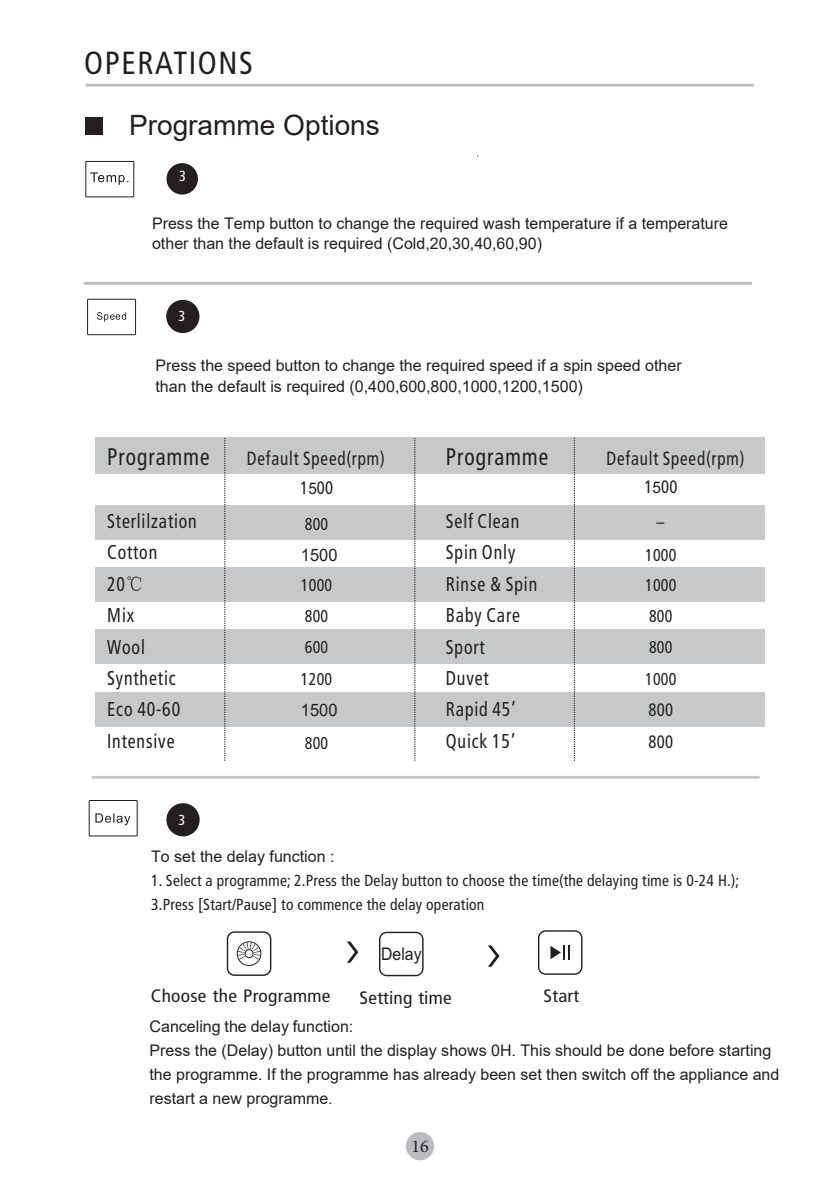
<style>
.page{position:relative;width:840px;height:1191px;background:#fff}
.page>*{position:absolute;margin:0;border:0;box-sizing:border-box;transform-origin:0 0}
.t1{font:condensed 32px "Frutiger";letter-spacing:.035em;color:#231f20}
.t2{font:28px "Arial";color:#231f20}
.t3{font:condensed 24px "Frutiger";letter-spacing:.035em;color:#231f20;scale:.91 1}
.t4{font:condensed 20px/31.4px "Frutiger";letter-spacing:.035em;color:#231f20;scale:.91 1}
.t5{font:condensed 19.2px "Frutiger";letter-spacing:.035em;color:#231f20;scale:.91 1}
.t6{font:condensed 18px "Frutiger";color:#231f20;scale:1.11 1}
.t7{font:condensed 18px "Frutiger";color:#231f20;scale:.96 1}
.t8{font:18px "Minion Pro";color:#231f20}
.t9{font:17.4px "Arial Narrow";color:#231f20;scale:1.11 1}
.t10{font:condensed 17.2px/31px "Frutiger";color:#231f20;scale:.96 1}
.t11{font:17.2px "Arial";color:#231f20;scale:.96 1}
.t12{font:16px/24px "Arial";color:#231f20}
.t13{font:condensed 16px/24px "Frutiger";color:#231f20}
.t14{font:condensed 14.6px "Frutiger";color:#fff}
.s1{font-family:"Sim Sun";font-stretch:normal}
.s2{font-family:"Arial";font-stretch:normal;font-size:16px}
.s3{font-family:"Microsoft Ya Hei";font-stretch:normal}
</style>
<div class="page">
<div style="left:405px;top:1132px;width:29px;height:28px;background:#bcbdc0;border-radius:50%"></div>
<div style="left:86px;top:117px;width:17px;height:17px;background:#231f20"></div>
<hr style="left:86px;top:84px;width:667px;height:3px;background:#bcbdc0">
<div style="left:86px;top:161px;width:48px;height:36px;border:1px solid #231f20"></div>
<svg style="left:90px;top:172px;width:38px;height:13px"></svg>
<div style="left:166px;top:163px;width:32px;height:31px;background:#231f20;border:2px solid #231f20;border-radius:50%"></div>
<hr style="left:84px;top:282px;width:667px;height:3px;background:#bcbdc0">
<div style="left:87px;top:299px;width:49px;height:36px;border:1px solid #231f20"></div>
<svg style="left:97px;top:312px;width:29px;height:10px"></svg>
<div style="left:166px;top:300px;width:33px;height:33px;background:#231f20;border:2px solid #231f20;border-radius:50%"></div>
<hr style="left:92px;top:776px;width:667px;height:2px;background:#c7c8ca">
<div style="left:96px;top:505px;width:668px;height:34px;background:#c7c8ca"></div>
<div style="left:96px;top:630px;width:668px;height:34px;background:#c7c8ca"></div>
<div style="left:96px;top:692px;width:668px;height:34px;background:#c7c8ca"></div>
<div style="left:96px;top:437px;width:668px;height:37px;background:#c7c8ca"></div>
<div style="left:96px;top:567px;width:668px;height:34px;background:#c7c8ca"></div>
<svg style="left:224px;top:438px;width:1px;height:322px"></svg>
<svg style="left:414px;top:438px;width:1px;height:322px"></svg>
<svg style="left:573px;top:438px;width:1px;height:322px"></svg>
<svg style="left:347px;top:941px;width:11px;height:21px"></svg>
<div style="left:537px;top:930px;width:45px;height:44px;border:1px solid #231f20;border-radius:7px"></div>
<svg style="left:550px;top:945px;width:19px;height:14px"></svg>
<svg style="left:488px;top:945px;width:11px;height:21px"></svg>
<div style="left:379px;top:931px;width:44px;height:45px;border:1px solid #231f20;border-radius:7px"></div>
<div style="left:227px;top:931px;width:44px;height:45px;border:1px solid #231f20;border-radius:7px"></div>
<svg style="left:238px;top:943px;width:22px;height:16px"></svg>
<div style="left:245px;top:949px;width:8px;height:8px;border:1px solid #231f20;border-radius:50%"></div>
<div style="left:237px;top:941px;width:24px;height:24px;border:1px solid #231f20;border-radius:50%"></div>
<div style="left:89px;top:800px;width:48px;height:36px;border:1px solid #231f20"></div>
<svg style="left:95px;top:813px;width:35px;height:12px"></svg>
<div style="left:166px;top:803px;width:33px;height:33px;background:#231f20;border:2px solid #231f20;border-radius:50%"></div>
<h1 class="t1" style="left:84px;top:49px;width:170px">OPERATIONS</h1>
<h2 class="t2" style="left:129px;top:106px;width:252px">Programme Options</h2>
<p class="t14" style="left:179px;top:170px;width:8px">3</p>
<p class="t12" style="left:152px;top:212px;width:577px;line-height:20.6px">Press the Temp button to change the required wash temperature if a temperature other than the default is required (Cold,20,30,40,60,90)</p>
<p class="t14" style="left:178px;top:310px;width:8px">3</p>
<p class="t12" style="left:155px;top:355px;width:527px;line-height:21px">Press the speed button to change the required speed if a spin speed other than the default is required (0,400,600,800,1000,1200,1500)</p>
<h3 class="t3" style="left:107px;top:447px;width:114px">Programme</h3>
<p class="t4" style="left:107px;top:507px;width:100px">Sterlilzation<br>Cotton<br>20<span class="s1">℃<br></span>Mix<br>Wool<br>Synthetic<br>Eco 40-60<br>Intensive</p>
<p class="t14" style="left:178px;top:813px;width:8px">3</p>
<p class="t5" style="left:247px;top:450px;width:153px">Default Speed(rpm)</p>
<h3 class="t3" style="left:445px;top:447px;width:114px">Programme</h3>
<p class="t7" style="left:300px;top:481px;width:36px">1<span class="s2">5</span>00</p>
<p class="t5" style="left:606px;top:450px;width:153px">Default Speed(rpm)</p>
<p class="t7" style="left:644px;top:479px;width:36px">1<span class="s2">5</span>00</p>
<p class="t4" style="left:445px;top:507px;width:102px">Self Clean<br>Spin Only<br>Rinse &amp; Spin<br>Baby Care<br>Sport<br>Duvet<br>Rapid 45’<br>Quick 15’</p>
<p class="t10" style="left:305px;top:510px;width:26px">800</p>
<p class="t11" style="left:301px;top:543px;width:40px">1500</p>
<p class="t10" style="left:301px;top:570px;width:34px">1000</p>
<p class="t10" style="left:656px;top:508px;width:10px">–</p>
<p class="t10" style="left:644px;top:542px;width:34px;line-height:29.4px">1000<br>1000</p>
<p class="t10" style="left:305px;top:602px;width:26px">800<br>600</p>
<p class="t10" style="left:648px;top:602px;width:26px">800</p>
<p class="t10" style="left:648px;top:633px;width:26px">800</p>
<p class="t10" style="left:644px;top:664px;width:34px">1000</p>
<p class="t10" style="left:301px;top:665px;width:34px">1200</p>
<p class="t7" style="left:648px;top:702px;width:27px">800</p>
<p class="t11" style="left:301px;top:697px;width:40px">1500</p>
<p class="t10" style="left:305px;top:729px;width:26px">800</p>
<p class="t7" style="left:648px;top:734px;width:27px">800</p>
<p class="t12" style="left:151px;top:844px;width:185px">To set the delay function :</p>
<p class="t13" style="left:151px;top:869px;width:589px">1. Select a programme; 2.Press the Delay button to choose the time(the delaying time is 0-24 H.);<br>3.Press <span class="s3">[</span>Start/Pause<span class="s3">]</span> to commence the delay operation</p>
<p class="t9" style="left:381px;top:947px;width:38px">Delay</p>
<p class="t6" style="left:151px;top:988px;width:163px">Choose the Programme</p>
<p class="t6" style="left:543px;top:988px;width:34px">Start</p>
<p class="t12" style="left:149px;top:1014px;width:631px">Canceling the delay function:<br>Press the (Delay) button until the display shows 0H. This should be done before starting the programme. If the programme has already been set then switch off the appliance and restart a new programme.</p>
<p class="t6" style="left:359px;top:991px;width:85px">Setting time</p>
<p class="t8" style="left:411px;top:1134px;width:19px">16</p>
</div>
